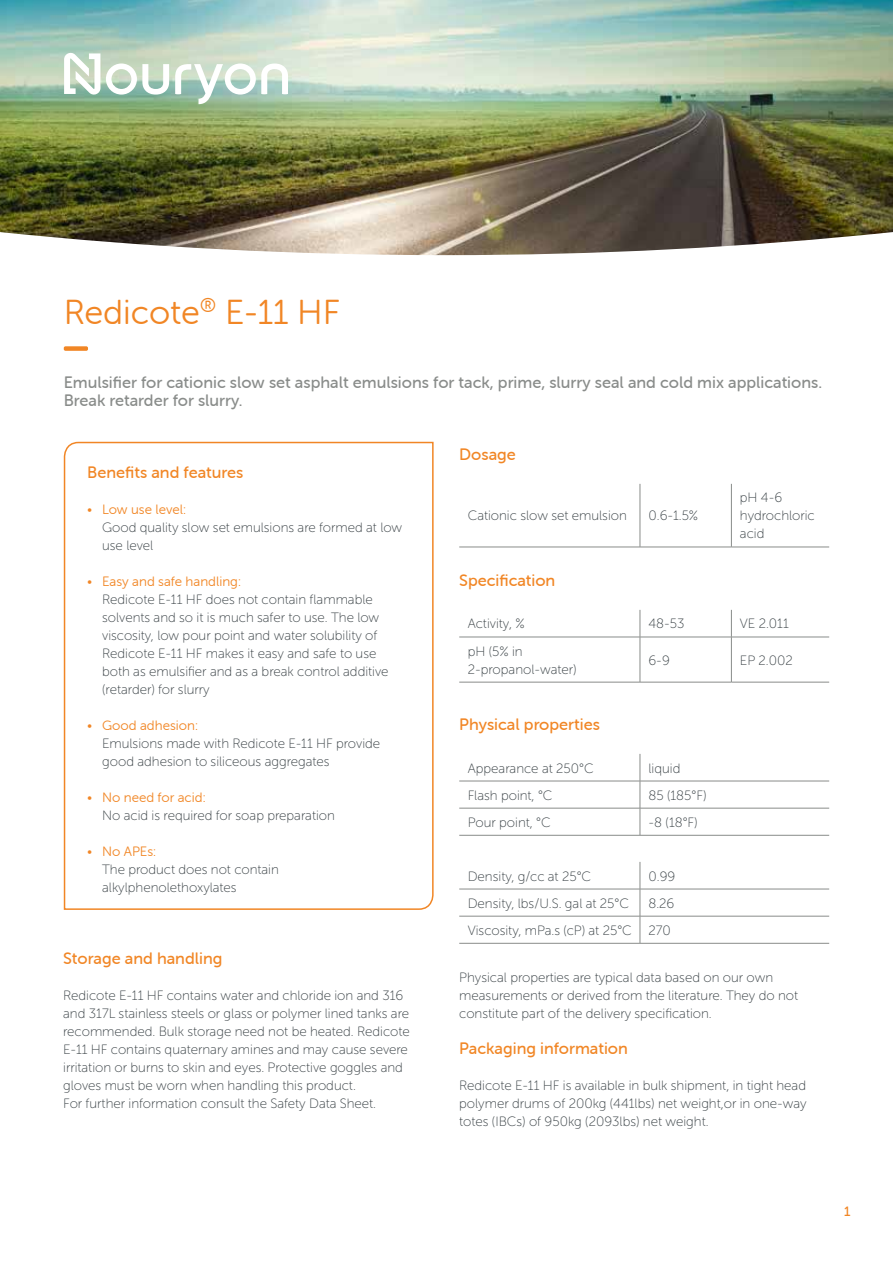
<style>
.page{position:relative;width:893px;height:1263px;background:#fff}
.page>*{position:absolute;margin:0;border:0;box-sizing:border-box;transform-origin:0 0}
.t1{font:34.5px "Museo Sans Rounded 300";color:#f18625}
.t2{font:16.5px/18px "Museo Sans Rounded 500";color:#898c8a}
.t3{font:16.5px "Museo Sans Rounded 500";color:#f18625}
.t4{font:13.5px/18px "Museo Sans Rounded 100";color:#384044}
.t5{font:13.5px "Museo Sans Rounded 300";color:#f18625}
.t6{font:13.5px "Museo Sans Rounded 500";color:#f18625}
.s1{font-family:"Museo Sans Rounded 100"}
</style>
<div class="page">
<div style="left:64px;top:346px;width:24px;height:5px;background:#f18625;border-radius:2px"></div>
<img style="left:0;top:0;width:893px;height:255px">
<svg style="left:64px;top:51px;width:224px;height:53px"></svg>
<svg style="left:63px;top:441px;width:371px;height:469px"></svg>
<hr style="left:640px;top:484px;width:1px;height:63px;background:#898c8a">
<hr style="left:731px;top:484px;width:1px;height:63px;background:#898c8a">
<hr style="left:459px;top:547px;width:181px;height:1px;background:#898c8a">
<hr style="left:640px;top:547px;width:91px;height:1px;background:#898c8a">
<hr style="left:731px;top:547px;width:98px;height:1px;background:#898c8a">
<svg style="left:640px;top:610px;width:1px;height:27px"></svg>
<svg style="left:731px;top:610px;width:1px;height:27px"></svg>
<hr style="left:459px;top:637px;width:181px;height:1px;background:#898c8a">
<hr style="left:640px;top:637px;width:91px;height:1px;background:#898c8a">
<hr style="left:640px;top:637px;width:1px;height:45px;background:#898c8a">
<hr style="left:731px;top:637px;width:98px;height:1px;background:#898c8a">
<hr style="left:731px;top:637px;width:1px;height:45px;background:#898c8a">
<hr style="left:459px;top:682px;width:181px;height:1px;background:#898c8a">
<hr style="left:640px;top:682px;width:91px;height:1px;background:#898c8a">
<hr style="left:731px;top:682px;width:98px;height:1px;background:#898c8a">
<hr style="left:459px;top:781px;width:181px;height:1px;background:#898c8a">
<hr style="left:640px;top:781px;width:189px;height:1px;background:#898c8a">
<hr style="left:459px;top:808px;width:181px;height:1px;background:#898c8a">
<hr style="left:640px;top:808px;width:189px;height:1px;background:#898c8a">
<svg style="left:640px;top:754px;width:1px;height:81px"></svg>
<hr style="left:459px;top:835px;width:181px;height:1px;background:#898c8a">
<hr style="left:640px;top:835px;width:189px;height:1px;background:#898c8a">
<hr style="left:459px;top:889px;width:181px;height:1px;background:#898c8a">
<hr style="left:640px;top:889px;width:189px;height:1px;background:#898c8a">
<hr style="left:459px;top:916px;width:181px;height:1px;background:#898c8a">
<hr style="left:640px;top:916px;width:189px;height:1px;background:#898c8a">
<svg style="left:640px;top:862px;width:1px;height:81px"></svg>
<hr style="left:459px;top:943px;width:181px;height:1px;background:#898c8a">
<hr style="left:640px;top:943px;width:189px;height:1px;background:#898c8a">
<h1 class="t1" style="left:64px;top:293px;width:278px">Redicote<sup>®</sup> E-11 HF</h1>
<p class="t2" style="left:64px;top:373px;width:760px">Emulsifier for cationic slow set asphalt emulsions for tack, prime, slurry seal and cold mix applications.<br>Break retarder for slurry.</p>
<p class="t3" style="left:459px;top:445px;width:58px">Dosage</p>
<p class="t3" style="left:87px;top:463px;width:158px">Benefits and features</p>
<p class="t5" style="left:87px;top:502px;width:100px"><span class="s1">•</span> Low use level:</p>
<p class="t4" style="left:102px;top:518px;width:302px">Good quality slow set emulsions are formed at low use level</p>
<p class="t5" style="left:87px;top:574px;width:155px"><span class="s1">•</span> Easy and safe handling:</p>
<p class="t4" style="left:102px;top:590px;width:288px">Redicote E-11 HF does not contain flammable solvents and so it is much safer to use. The low viscosity, low pour point and water solubility of Redicote E-11 HF makes it easy and safe to use both as emulsifier and as a break control additive (retarder) for slurry</p>
<p class="t5" style="left:87px;top:718px;width:112px"><span class="s1">•</span> Good adhesion:</p>
<p class="t4" style="left:102px;top:734px;width:280px">Emulsions made with Redicote E-11 HF provide good adhesion to siliceous aggregates</p>
<p class="t5" style="left:87px;top:790px;width:120px"><span class="s1">•</span> No need for acid:</p>
<p class="t4" style="left:102px;top:806px;width:234px">No acid is required for soap preparation</p>
<p class="t5" style="left:87px;top:844px;width:70px"><span class="s1">•</span> No APEs:</p>
<p class="t4" style="left:102px;top:860px;width:178px">The product does not contain alkylphenolethoxylates</p>
<p class="t3" style="left:63px;top:949px;width:161px">Storage and handling</p>
<p class="t4" style="left:63px;top:986px;width:348px">Redicote E-11 HF contains water and chloride ion and 316 and 317L stainless steels or glass or polymer lined tanks are recommended. Bulk storage need not be heated. Redicote E-11 HF contains quaternary amines and may cause severe irritation or burns to skin and eyes. Protective goggles and gloves must be worn when handling this product.<br>For further information consult the Safety Data Sheet.</p>
<p class="t4" style="left:468px;top:507px;width:161px">Cationic slow set emulsion</p>
<p class="t4" style="left:648px;top:507px;width:51px">0.6-1.5%</p>
<p class="t4" style="left:740px;top:489px;width:76px">pH 4-6 hydrochloric acid</p>
<p class="t3" style="left:459px;top:571px;width:98px">Specification</p>
<p class="t4" style="left:468px;top:615px;width:58px">Activity, %</p>
<p class="t4" style="left:648px;top:615px;width:38px">48-53</p>
<p class="t4" style="left:740px;top:615px;width:50px">VE 2.011</p>
<p class="t4" style="left:468px;top:642px;width:110px">pH (5% in<br>2-propanol-water)</p>
<p class="t4" style="left:648px;top:651px;width:23px">6-9</p>
<p class="t4" style="left:740px;top:651px;width:54px">EP 2.002</p>
<p class="t3" style="left:459px;top:715px;width:142px">Physical properties</p>
<p class="t4" style="left:468px;top:759px;width:127px">Appearance at 250°C</p>
<p class="t4" style="left:648px;top:759px;width:33px">liquid</p>
<p class="t4" style="left:468px;top:786px;width:86px">Flash point, °C</p>
<p class="t4" style="left:648px;top:786px;width:60px">85 (185°F)</p>
<p class="t4" style="left:468px;top:813px;width:84px">Pour point, °C</p>
<p class="t4" style="left:648px;top:813px;width:51px">-8 (18°F)</p>
<p class="t4" style="left:468px;top:867px;width:125px">Density, g/cc at 25°C</p>
<p class="t4" style="left:648px;top:867px;width:28px">0.99</p>
<p class="t4" style="left:468px;top:894px;width:163px">Density, lbs/U.S. gal at 25°C</p>
<p class="t4" style="left:468px;top:890px;width:208px;line-height:27.2px;text-align:right">8.26<br>Viscosity, mPa.s (cP) at 25°C 270</p>
<p class="t4" style="left:459px;top:968px;width:340px">Physical properties are typical data based on our own measurements or derived from the literature. They do not constitute part of the delivery specification.</p>
<p class="t3" style="left:459px;top:1039px;width:170px">Packaging information</p>
<p class="t4" style="left:459px;top:1076px;width:349px;text-align:justify">Redicote E-11 HF is available in bulk shipment, in tight head polymer drums of 200kg (441lbs) net weight,or in one-way totes (IBCs) of 950kg (2093lbs) net weight.</p>
<p class="t6" style="left:844px;top:1204px;width:8px">1</p>
</div>
